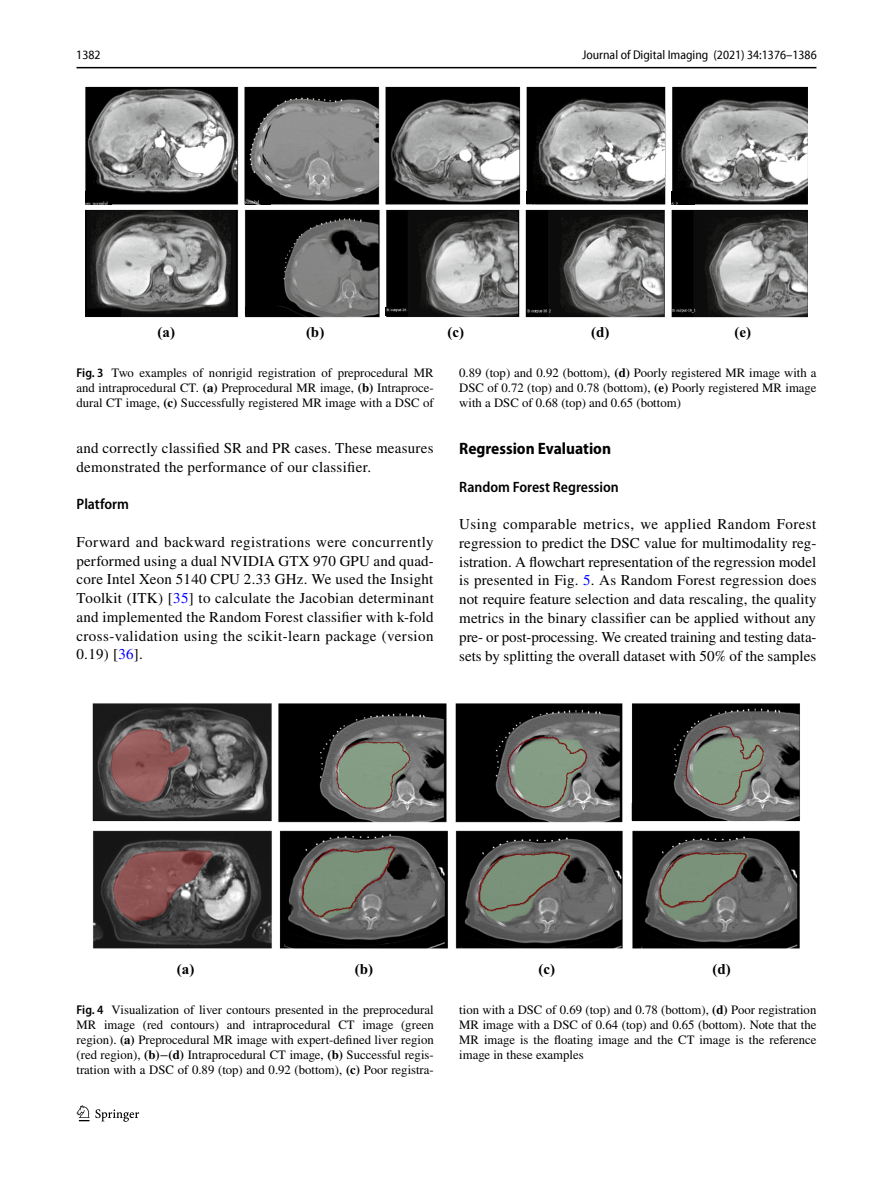
<style>
.page{position:relative;width:893px;height:1187px;background:#fff}
.page>*{position:absolute;margin:0;border:0;box-sizing:border-box;transform-origin:0 0}
.t1{font:700 semi-condensed 16.5px "Myriad Pro";color:#000}
.t2{font:15px/18.8px "STIX";letter-spacing:.015em;color:#000;text-align:justify}
.t3{font:600 semi-condensed 15px "Myriad Pro";color:#000}
.t4{font:700 15px "Times New Roman";color:#000}
.t5{font:15px "Times New Roman PS Bold MT2";color:#000}
.t6{font:12.75px/15px "STIX";color:#000;text-align:justify}
.t7{font:semi-condensed 12.75px "Myriad Pro Unic";color:#000}
.s1{font-family:"Myriad Pro";font-weight:600;font-stretch:semi-condensed}
.s2{font-weight:700}
.s3{color:#00f}
</style>
<div class="page">
<hr style="left:77px;top:67px;width:739px;height:1px;background:#000">
<img style="left:85px;top:87px;width:723px;height:117px">
<img style="left:86px;top:192px;width:25px;height:12px">
<img style="left:245px;top:191px;width:26px;height:13px">
<img style="left:672px;top:191px;width:22px;height:13px">
<div style="left:527px;top:191px;width:22px;height:13px;background:#000"></div>
<img style="left:85px;top:210px;width:723px;height:107px">
<img style="left:386px;top:307px;width:35px;height:8px">
<img style="left:528px;top:304px;width:35px;height:8px">
<img style="left:673px;top:306px;width:35px;height:7px">
<div style="left:245px;top:307px;width:36px;height:8px;background:#000"></div>
<img style="left:92px;top:703px;width:708px;height:246px">
<svg style="left:77px;top:1105px;width:12px;height:16px"></svg>
<svg style="left:95px;top:1109px;width:44px;height:12px"></svg>
<p class="t7" style="left:76px;top:50px;width:26px">1382</p>
<p class="t7" style="left:582px;top:50px;width:236px">Journal of Digital Imaging (2021) 34:1376–1386</p>
<p class="t4" style="left:158px;top:321px;width:19px">(a)</p>
<p class="t4" style="left:306px;top:321px;width:20px">(b)</p>
<p class="t4" style="left:448px;top:321px;width:18px">(c)</p>
<p class="t4" style="left:591px;top:321px;width:20px">(d)</p>
<p class="t4" style="left:734px;top:321px;width:18px">(e)</p>
<p class="t6" style="left:77px;top:366px;width:359px"><span class="s1">Fig. 3</span> Two examples of nonrigid registration of preprocedural MR and intraprocedural CT. <span class="s2">(a)</span> Preprocedural MR image, <span class="s2">(b)</span> Intraproce&shy;dural CT image, <span class="s2">(c)</span> Successfully registered MR image with a DSC of</p>
<p class="t6" style="left:459px;top:366px;width:359px">0.89 (top) and 0.92 (bottom), <span class="s2">(d)</span> Poorly registered MR image with a DSC of 0.72 (top) and 0.78 (bottom), <span class="s2">(e)</span> Poorly registered MR image with a DSC of 0.68 (top) and 0.65 (bottom)</p>
<p class="t2" style="left:77px;top:439px;width:359px">and correctly classified SR and PR cases. These measures demonstrated the performance of our classifier.</p>
<p class="t3" style="left:77px;top:496px;width:54px">Platform</p>
<p class="t2" style="left:77px;top:533px;width:359px">Forward and backward registrations were concurrently performed using a dual NVIDIA GTX 970 GPU and quad&shy;core Intel Xeon 5140 CPU 2.33 GHz. We used the Insight Toolkit (ITK) [<span class="s3">35</span>] to calculate the Jacobian determinant and implemented the Random Forest classifier with k-fold cross-validation using the scikit-learn package (version 0.19) [<span class="s3">36</span>].</p>
<p class="t1" style="left:459px;top:439px;width:153px">Regression Evaluation</p>
<p class="t3" style="left:459px;top:478px;width:161px">Random Forest Regression</p>
<p class="t2" style="left:459px;top:515px;width:359px">Using comparable metrics, we applied Random Forest regression to predict the DSC value for multimodality reg&shy;istration. A flowchart representation of the regression model is presented in Fig. <span class="s3">5</span>. As Random Forest regression does not require feature selection and data rescaling, the quality metrics in the binary classifier can be applied without any pre- or post-processing. We created training and testing data&shy;sets by splitting the overall dataset with 50% of the samples</p>
<p class="t5" style="left:177px;top:957px;width:19px">(a)</p>
<p class="t5" style="left:355px;top:957px;width:20px">(b)</p>
<p class="t5" style="left:539px;top:957px;width:18px">(c)</p>
<p class="t5" style="left:712px;top:957px;width:20px">(d)</p>
<p class="t6" style="left:77px;top:1002px;width:359px"><span class="s1">Fig. 4</span> Visualization of liver contours presented in the preprocedural MR image (red contours) and intraprocedural CT image (green region). <span class="s2">(a)</span> Preprocedural MR image with expert-defined liver region (red region), <span class="s2">(b)</span>−<span class="s2">(d)</span> Intraprocedural CT image, <span class="s2">(b)</span> Successful regis&shy;tration with a DSC of 0.89 (top) and 0.92 (bottom), <span class="s2">(c)</span> Poor registra-</p>
<p class="t6" style="left:459px;top:1002px;width:359px">tion with a DSC of 0.69 (top) and 0.78 (bottom), <span class="s2">(d)</span> Poor registration MR image with a DSC of 0.64 (top) and 0.65 (bottom). Note that the MR image is the floating image and the CT image is the reference image in these examples</p>
</div>
